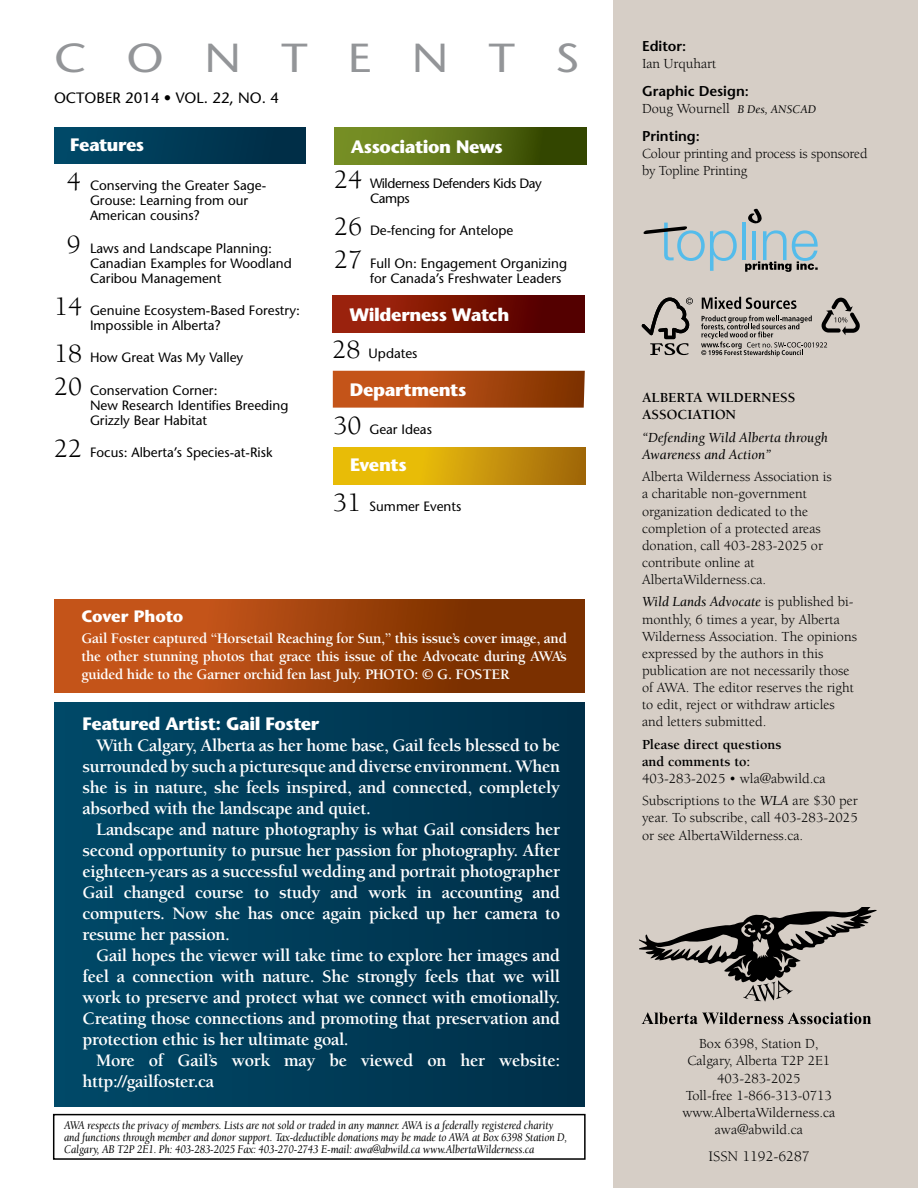
<style>
.page{position:relative;width:918px;height:1188px;background:#fff}
.page>*{position:absolute;margin:0;border:0;box-sizing:border-box;transform-origin:0 0}
.t1{font:40.5px "Stone Sans";letter-spacing:.86em;color:#939598;scale:1.16 1}
.t2{font:700 18px/21px "Berkeley";letter-spacing:-.02em;color:#fff;text-align:justify}
.t3{font:700 18px "Stone Sans";letter-spacing:-.02em;color:#fff}
.t4{font:700 16.5px "Stone Sans";letter-spacing:-.01em;color:#fff}
.t5{font:700 15px/18px "Berkeley";letter-spacing:-.02em;color:#fff;text-align:justify}
.t6{font:15px "Stone Sans";color:#000}
.t7{font:15px "Berkeley";color:#000}
.t8{font:14.25px/17.1px "Berkeley";color:#000}
.t9{font:700 14.25px/17.1px "Berkeley";color:#000}
.t10{font:italic 14.25px/17.1px "Berkeley";color:#000}
.t11{font:600 14.25px "Stone Sans";color:#000}
.t12{font:13.5px/15px "Stone Sans";color:#000}
.t13{font:13.5px/15px "Stone Sans";letter-spacing:-.03em;color:#000}
.t14{font:italic 12px/12px "Berkeley";letter-spacing:-.01em;color:#000;scale:.9 1}
.s1{font-family:"Berkeley";font-size:27px}
.s2{font-style:italic;font-size:12px}
.s3{font-style:italic}
</style>
<div class="page">
<div style="left:613px;top:0;width:305px;height:1188px;background:#d6cec6"></div>
<div style="left:53px;top:1114px;width:533px;height:46px;border:2px solid #000"></div>
<svg style="left:642px;top:1012px;width:229px;height:12px"></svg>
<svg style="left:639px;top:907px;width:238px;height:94px"></svg>
<hr style="left:742px;top:222px;width:4px;height:38px;background:#54bceb">
<svg style="left:643px;top:223px;width:94px;height:48px"></svg>
<svg style="left:748px;top:208px;width:14px;height:16px"></svg>
<svg style="left:745px;top:230px;width:73px;height:42px"></svg>
<div style="left:54px;top:599px;width:531px;height:93px;background:linear-gradient(to right,#d45c1f,#6f2a00)"></div>
<svg style="left:333px;top:447px;width:252px;height:37px;background:#d09f09"></svg>
<svg style="left:333px;top:371px;width:252px;height:37px;background:#ab4912"></svg>
<div style="left:333px;top:296px;width:252px;height:37px;background:linear-gradient(to right,#a6290c,#4c0000)"></div>
<div style="left:334px;top:127px;width:252px;height:37px;background:linear-gradient(to right,#829b2c,#2f4100)"></div>
<div style="left:54px;top:127px;width:252px;height:37px;background:linear-gradient(to right,#004a69,#002b44)"></div>
<div style="left:54px;top:702px;width:531px;height:405px;background:linear-gradient(to right,#004968,#002f48)"></div>
<svg style="left:642px;top:298px;width:51px;height:57px"></svg>
<svg style="left:701px;top:297px;width:159px;height:60px"></svg>
<h1 class="t1" style="left:54px;top:34px;width:455px">CONTENTS</h1>
<p class="t6" style="left:54px;top:89px;width:227px">OCTOBER 2014 • VOL. 22, NO. 4</p>
<p class="t3" style="left:70px;top:134px;width:76px">Features</p>
<p class="t12" style="left:90px;top:178px;width:178px;text-indent:-23px"><span class="s1">4</span> Conserving the Greater Sage-<br>Grouse: Learning from our<br>American cousins?</p>
<p class="t12" style="left:90px;top:240px;width:203px;text-indent:-23px"><span class="s1">9</span> Laws and Landscape Planning:<br>Canadian Examples for Woodland<br>Caribou Management</p>
<p class="t12" style="left:90px;top:303px;width:212px;text-indent:-36px"><span class="s1">14</span> Genuine Ecosystem-Based Forestry:<br>Impossible in Alberta?</p>
<p class="t12" style="left:54px;top:350px;width:191px"><span class="s1">18</span> How Great Was My Valley</p>
<p class="t12" style="left:90px;top:383px;width:200px;text-indent:-36px"><span class="s1">20</span> Conservation Corner:<br>New Research Identifies Breeding<br>Grizzly Bear Habitat</p>
<p class="t12" style="left:54px;top:445px;width:220px"><span class="s1">22</span> Focus: Alberta’s Species-at-Risk</p>
<p class="t3" style="left:351px;top:136px;width:154px">Association News</p>
<p class="t13" style="left:370px;top:176px;width:173px;text-indent:-36px"><span class="s1">24</span> Wilderness Defenders Kids Day<br>Camps</p>
<p class="t12" style="left:334px;top:223px;width:181px"><span class="s1">26</span> De-fencing for Antelope</p>
<p class="t12" style="left:370px;top:256px;width:199px;text-indent:-36px"><span class="s1">27</span> Full On: Engagement Organizing for Canada’s Freshwater Leaders</p>
<p class="t3" style="left:349px;top:304px;width:162px">Wilderness Watch</p>
<p class="t12" style="left:333px;top:346px;width:86px"><span class="s1">28</span> Updates</p>
<p class="t3" style="left:350px;top:379px;width:118px">Departments</p>
<p class="t12" style="left:333px;top:421px;width:100px"><span class="s1">30</span> Gear Ideas</p>
<p class="t3" style="left:350px;top:454px;width:58px">Events</p>
<p class="t12" style="left:333px;top:499px;width:130px"><span class="s1">31</span> Summer Events</p>
<p class="t4" style="left:81px;top:607px;width:104px">Cover Photo</p>
<p class="t5" style="left:81px;top:630px;width:487px">Gail Foster captured “Horsetail Reaching for Sun,” this issue’s cover image, and the other stunning photos that grace this issue of the Advocate during AWA’s guided hide to the Garner orchid fen last July. PHOTO: © G. FOSTER</p>
<p class="t3" style="left:83px;top:713px;width:238px">Featured Artist: Gail Foster</p>
<p class="t2" style="left:83px;top:735px;width:479px;text-indent:14px">With Calgary, Alberta as her home base, Gail feels blessed to be surrounded by such a picturesque and diverse environment. When she is in nature, she feels inspired, and connected, completely absorbed with the landscape and quiet.</p>
<p class="t2" style="left:83px;top:819px;width:479px;text-indent:14px">Landscape and nature photography is what Gail considers her second opportunity to pursue her passion for photography. After eighteen-years as a successful wedding and portrait photographer Gail changed course to study and work in accounting and computers. Now she has once again picked up her camera to resume her passion.</p>
<p class="t2" style="left:83px;top:945px;width:479px;text-indent:14px">Gail hopes the viewer will take time to explore her images and feel a connection with nature. She strongly feels that we will work to preserve and protect what we connect with emotionally.<br>Creating those connections and promoting that preservation and protection ethic is her ultimate goal.</p>
<p class="t2" style="left:83px;top:1050px;width:479px;text-indent:14px">More of Gail’s work may be viewed on her website: http://gailfoster.ca</p>
<p class="t14" style="left:64px;top:1119px;width:560px">AWA respects the privacy of members. Lists are not sold or traded in any manner. AWA is a federally registered charity and functions through member and donor support. Tax-deductible donations may be made to AWA at Box 6398 Station D,<br>Calgary, AB T2P 2E1. Ph: 403-283-2025 Fax: 403-270-2743 E-mail: awa@abwild.ca www.AlbertaWilderness.ca</p>
<p class="t11" style="left:642px;top:38px;width:46px">Editor:</p>
<p class="t8" style="left:642px;top:56px;width:76px">Ian Urquhart</p>
<p class="t11" style="left:642px;top:83px;width:108px">Graphic Design:</p>
<p class="t8" style="left:642px;top:101px;width:175px">Doug Wournell <span class="s2">B Des, ANSCAD</span></p>
<p class="t11" style="left:642px;top:128px;width:59px">Printing:</p>
<p class="t8" style="left:642px;top:146px;width:227px">Colour printing and process is sponsored by Topline Printing</p>
<p class="t9" style="left:642px;top:389px;width:155px">ALBERTA WILDERNESS<br>ASSOCIATION</p>
<p class="t10" style="left:642px;top:429px;width:188px">“Defending Wild Alberta through<br>Awareness and Action”</p>
<p class="t8" style="left:642px;top:469px;width:191px">Alberta Wilderness Association is a charitable non-government organization dedicated to the completion of a protected areas donation, call 403-283-2025 or contribute online at<br>AlbertaWilderness.ca.</p>
<p class="t8" style="left:642px;top:594px;width:217px"><span class="s3">Wild Lands Advocate</span> is published bi&shy;monthly, 6 times a year, by Alberta Wilderness Association. The opinions expressed by the authors in this publication are not necessarily those of AWA. The editor reserves the right to edit, reject or withdraw articles and letters submitted.</p>
<p class="t9" style="left:642px;top:736px;width:141px">Please direct questions and comments to:</p>
<p class="t8" style="left:642px;top:767px;width:217px;line-height:22.5px">403-283-2025 • wla@abwild.ca<br>Subscriptions to the <span class="s3">WLA</span> are $30 per</p>
<p class="t8" style="left:642px;top:810px;width:217px">year. To subscribe, call 403-283-2025 or see AlbertaWilderness.ca.</p>
<p class="t8" style="left:683px;top:1036px;width:154px;text-align:center">Box 6398, Station D,<br>Calgary, Alberta T2P 2E1<br>403-283-2025<br>Toll-free 1-866-313-0713 www.AlbertaWilderness.ca awa@abwild.ca</p>
<p class="t7" style="left:709px;top:1149px;width:103px">ISSN 1192-6287</p>
</div>
